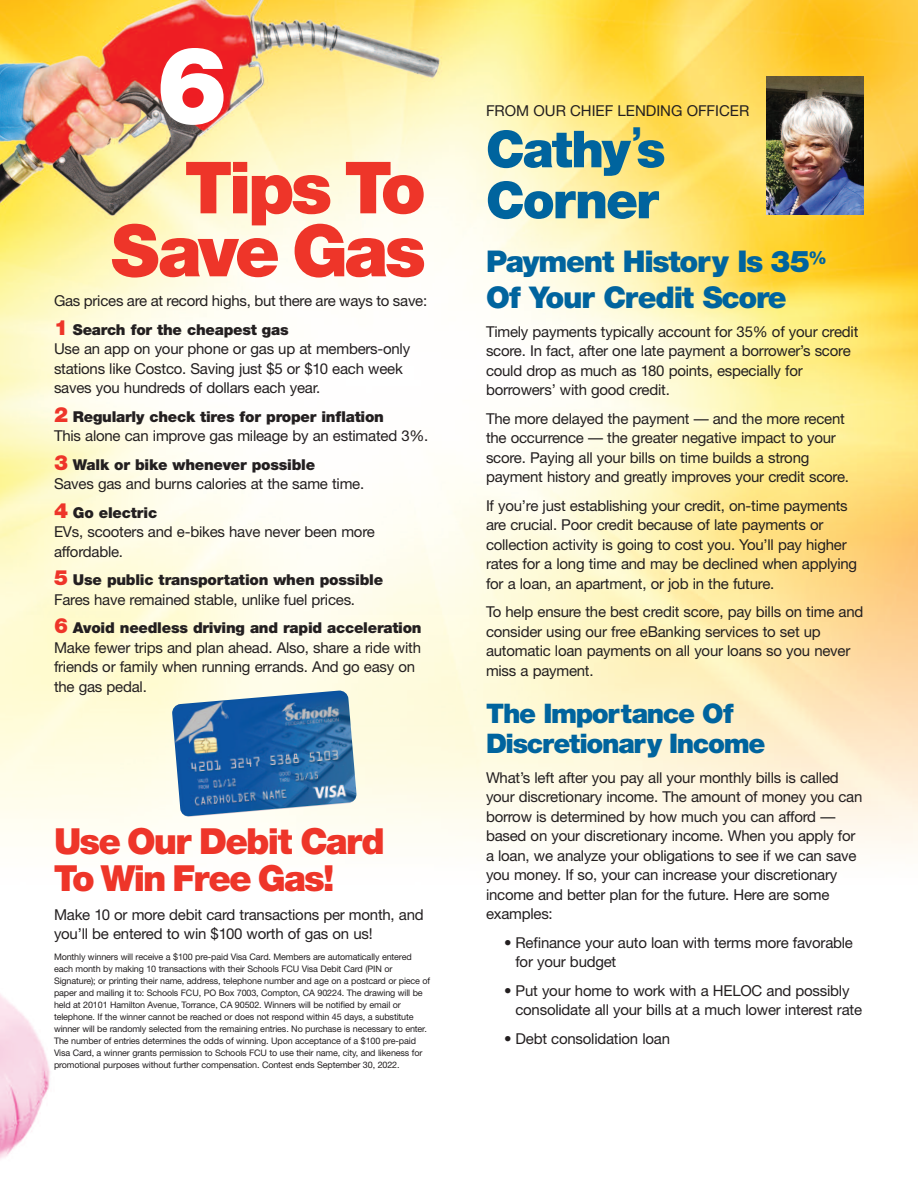
<style>
.page{position:relative;width:918px;height:1188px;background:#fff}
.page>*{position:absolute;margin:0;border:0;box-sizing:border-box;transform-origin:0 0}
.t1{font:900 108px "Helvetica Neue";color:#fff}
.t2{font:900 72px/63px "Helvetica Neue";letter-spacing:-.05em;color:#ee3529;text-align:right}
.t3{font:900 51px/51px "Helvetica Neue";letter-spacing:-.04em;color:#00649e}
.t4{font:900 36px/37.5px "Helvetica Neue";letter-spacing:-.05em;color:#ee3529}
.t5{font:900 30px/36px "Helvetica Neue";letter-spacing:-.04em;color:#00649e}
.t6{font:900 27px/30px "Helvetica Neue";letter-spacing:-.05em;color:#00649e}
.t7{font:15px/19.5px "Helvetica Neue";letter-spacing:-.015em;color:#231f20}
.t8{font:9px/12px "Helvetica Neue";letter-spacing:-.015em;color:#231f20}
.s1{font-weight:900;font-size:21px;color:#ee3529}
.s2{font-weight:900}
</style>
<div class="page">
<img style="left:0;top:0;width:918px;height:1159px">
<img style="left:766px;top:77px;width:98px;height:138px">
<img style="left:172px;top:690px;width:185px;height:127px">
<h1 class="t1" style="left:156px;top:47px;width:74px">6</h1>
<h2 class="t2" style="left:111px;top:162px;width:316px">Tips To<br>Save Gas</h2>
<p class="t7" style="left:54px;top:288px;width:375px;line-height:28.5px">Gas prices are at record highs, but there are ways to save:<br><span class="s1">1</span> <span class="s2">Search for the cheapest gas</span></p>
<p class="t7" style="left:54px;top:341px;width:358px">Use an app on your phone or gas up at members-only stations like Costco. Saving just $5 or $10 each week saves you hundreds of dollars each year.</p>
<p class="t7" style="left:54px;top:408px;width:376px"><span class="s1">2</span> <span class="s2">Regularly check tires for proper inflation<br></span>This alone can improve gas mileage by an estimated 3%.</p>
<p class="t7" style="left:54px;top:456px;width:312px"><span class="s1">3</span> <span class="s2">Walk or bike whenever possible<br></span>Saves gas and burns calories at the same time.</p>
<p class="t7" style="left:54px;top:504px;width:322px"><span class="s1">4</span> <span class="s2">Go electric<br></span>EVs, scooters and e-bikes have never been more affordable.</p>
<p class="t7" style="left:54px;top:572px;width:331px"><span class="s1">5</span> <span class="s2">Use public transportation when possible<br></span>Fares have remained stable, unlike fuel prices.</p>
<p class="t7" style="left:54px;top:620px;width:369px"><span class="s1">6</span> <span class="s2">Avoid needless driving and rapid acceleration </span>Make fewer trips and plan ahead. Also, share a ride with friends or family when running errands. And go easy on the gas pedal.</p>
<h3 class="t4" style="left:54px;top:825px;width:332px">Use Our Debit Card<br>To Win Free Gas!</h3>
<p class="t7" style="left:54px;top:906px;width:371px">Make 10 or more debit card transactions per month, and you’ll be entered to win $100 worth of gas on us!</p>
<p class="t8" style="left:54px;top:952px;width:378px">Monthly winners will receive a $100 pre-paid Visa Card. Members are automatically entered each month by making 10 transactions with their Schools FCU Visa Debit Card (PIN or Signature); or printing their name, address, telephone number and age on a postcard or piece of paper and mailing it to: Schools FCU, PO Box 7003, Compton, CA 90224. The drawing will be held at 20101 Hamilton Avenue, Torrance, CA 90502. Winners will be notified by email or telephone. If the winner cannot be reached or does not respond within 45 days, a substitute winner will be randomly selected from the remaining entries. No purchase is necessary to enter.<br>The number of entries determines the odds of winning. Upon acceptance of a $100 pre-paid Visa Card, a winner grants permission to Schools FCU to use their name, city, and likeness for promotional purposes without further compensation. Contest ends September 30, 2022.</p>
<p class="t7" style="left:486px;top:102px;width:265px">FROM OUR CHIEF LENDING OFFICER</p>
<h3 class="t3" style="left:486px;top:128px;width:181px">Cathy<sup>’</sup>s<br>Corner</h3>
<h3 class="t5" style="left:486px;top:246px;width:342px">Payment History Is 35<sup>%<br></sup>Of Your Credit Score</h3>
<p class="t7" style="left:486px;top:323px;width:374px">Timely payments typically account for 35% of your credit score. In fact, after one late payment a borrower’s score could drop as much as 180 points, especially for borrowers’ with good credit.</p>
<p class="t7" style="left:486px;top:410px;width:365px">The more delayed the payment — and the more recent the occurrence — the greater negative impact to your score. Paying all your bills on time builds a strong payment history and greatly improves your credit score.</p>
<p class="t7" style="left:486px;top:497px;width:373px">If you’re just establishing your credit, on-time payments are crucial. Poor credit because of late payments or collection activity is going to cost you. You’ll pay higher rates for a long time and may be declined when applying for a loan, an apartment, or job in the future.</p>
<p class="t7" style="left:486px;top:604px;width:379px">To help ensure the best credit score, pay bills on time and consider using our free eBanking services to set up automatic loan payments on all your loans so you never miss a payment.</p>
<h3 class="t6" style="left:486px;top:700px;width:281px">The Importance Of<br>Discretionary Income</h3>
<p class="t7" style="left:486px;top:769px;width:378px">What’s left after you pay all your monthly bills is called your discretionary income. The amount of money you can borrow is determined by how much you can afford — based on your discretionary income. When you apply for a loan, we analyze your obligations to see if we can save you money. If so, your can increase your discretionary income and better plan for the future. Here are some examples:</p>
<p class="t7" style="left:515px;top:934px;width:339px;text-indent:-11px">• Refinance your auto loan with terms more favorable for your budget</p>
<p class="t7" style="left:515px;top:982px;width:348px;text-indent:-11px">• Put your home to work with a HELOC and possibly consolidate all your bills at a much lower interest rate</p>
<p class="t7" style="left:504px;top:1030px;width:168px">• Debt consolidation loan</p>
</div>
